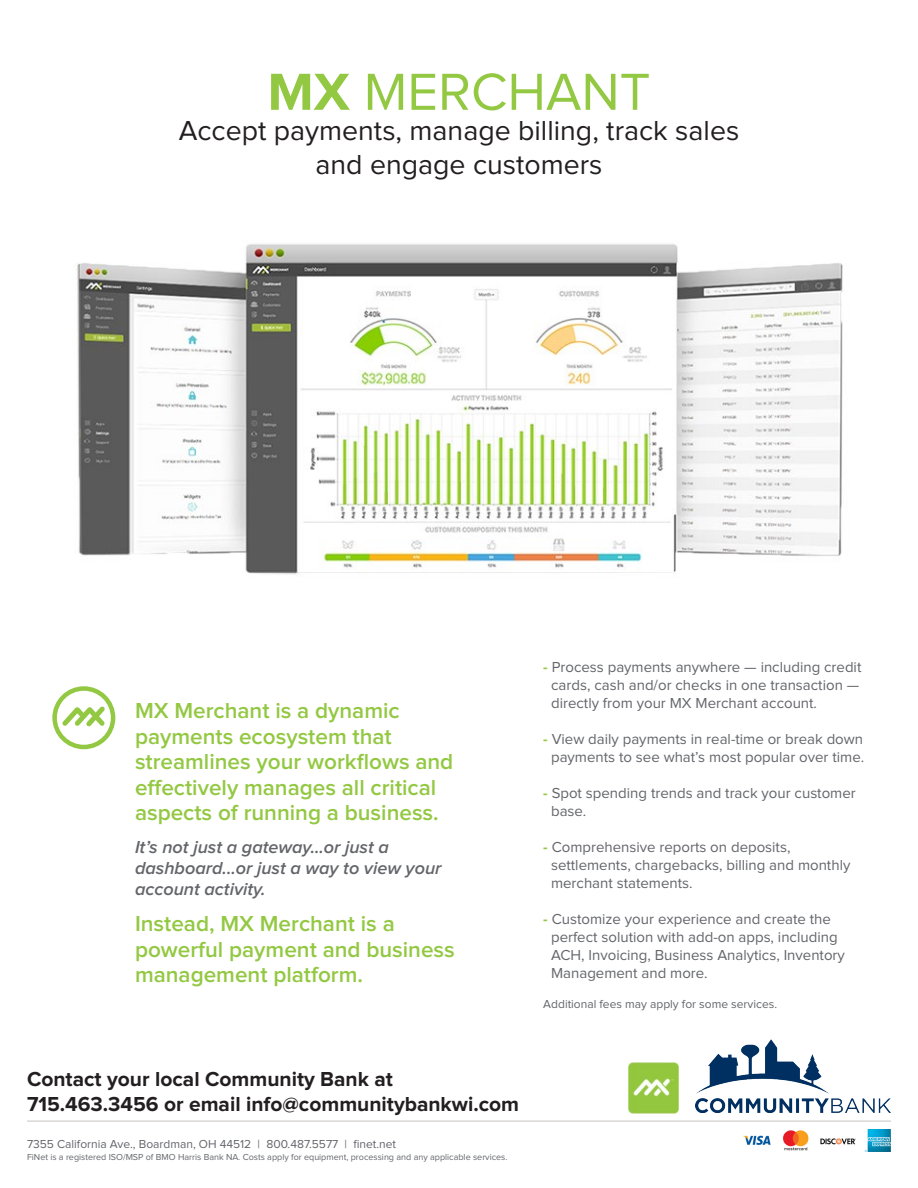
<style>
.page{position:relative;width:918px;height:1188px;background:#fff}
.page>*{position:absolute;margin:0;border:0;box-sizing:border-box;transform-origin:0 0}
.t1{font:54px "Proxima Nova";color:#93c842}
.t2{font:28.5px "Proxima Nova";color:#231f20}
.t3{font:600 22.5px/25.5px "Proxima Nova";color:#93c842}
.t4{font:700 21px/25.2px "Proxima Nova";color:#231f20}
.t5{font:italic 600 18px/21px "Proxima Nova";color:#63656a}
.t6{font:15px/18px "Proxima Nova";color:#63656a}
.t7{font:12px "Proxima Nova";color:#63656a}
.t8{font:9px "Proxima Nova";color:#63656a}
.s1{font-weight:700}
.s2{font-weight:700;color:#93c842}
</style>
<div class="page">
<img style="left:744px;top:1129px;width:147px;height:23px">
<hr style="left:27px;top:1120px;width:864px;height:2px;background:#d9d7d5">
<img style="left:696px;top:1039px;width:195px;height:73px">
<svg style="left:52px;top:686px;width:63px;height:63px"></svg>
<img style="left:74px;top:244px;width:769px;height:331px">
<img style="left:628px;top:1063px;width:51px;height:50px">
<p class="t1" style="left:268px;top:67px;width:384px"><span class="s1">MX</span> MERCHANT</p>
<p class="t2" style="left:179px;top:118px;width:562px">Accept payments, manage billing, track sales</p>
<p class="t2" style="left:315px;top:152px;width:289px">and engage customers</p>
<p class="t3" style="left:135px;top:699px;width:320px">MX Merchant is a dynamic payments ecosystem that streamlines your workflows and effectively manages all critical</p>
<p class="t3" style="left:135px;top:801px;width:305px">aspects of running a business.</p>
<p class="t5" style="left:135px;top:837px;width:308px">It’s not just a gateway...or just a dashboard...or just a way to view your account activity.</p>
<p class="t3" style="left:135px;top:912px;width:321px">Instead, MX Merchant is a powerful payment and business management platform.</p>
<h3 class="t4" style="left:27px;top:1067px;width:494px">Contact your local Community Bank at<br>715.463.3456 or email info@communitybankwi.com</h3>
<p class="t7" style="left:27px;top:1139px;width:371px">7355 California Ave., Boardman, OH 44512 | 800.487.5577 | finet.net</p>
<p class="t8" style="left:27px;top:1153px;width:482px">FiNet is a registered ISO/MSP of BMO Harris Bank NA. Costs apply for equipment, processing and any applicable services.</p>
<p class="t6" style="left:551px;top:659px;width:312px;text-indent:-8px"><span class="s2">-</span> Process payments anywhere — including credit cards, cash and/or checks in one transaction — directly from your MX Merchant account.</p>
<p class="t6" style="left:543px;top:731px;width:322px;text-align:center"><span class="s2">-</span> View daily payments in real-time or break down payments to see what’s most popular over time.</p>
<p class="t6" style="left:551px;top:785px;width:306px;text-indent:-8px"><span class="s2">-</span> Spot spending trends and track your customer base.</p>
<p class="t6" style="left:551px;top:839px;width:301px;text-indent:-8px"><span class="s2">-</span> Comprehensive reports on deposits, settlements, chargebacks, billing and monthly merchant statements.</p>
<p class="t6" style="left:551px;top:911px;width:295px;text-indent:-8px"><span class="s2">-</span> Customize your experience and create the perfect solution with add-on apps, including ACH, Invoicing, Business Analytics, Inventory Management and more.</p>
<p class="t7" style="left:543px;top:998px;width:235px">Additional fees may apply for some services.</p>
</div>
